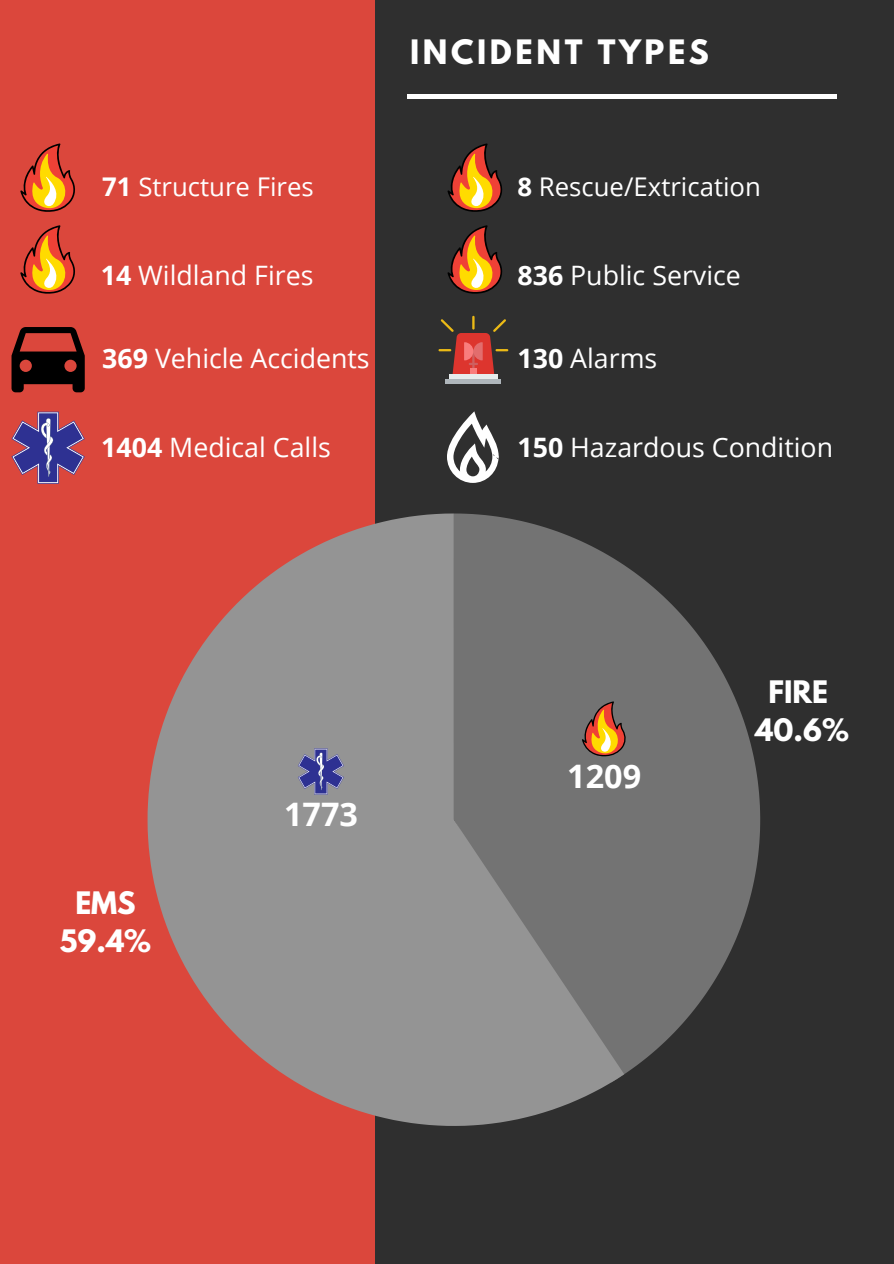
<style>
.page{position:relative;width:894px;height:1264px;background:#fff}
.page>*{position:absolute;margin:0;border:0;box-sizing:border-box;transform-origin:0 0}
.t1{font:700 32.4px "Open Sans";color:#fff}
.t2{font:700 29.85px "League Spartan";letter-spacing:.12em;color:#fff}
.t3{font:700 27.45px/38.1px "League Spartan";color:#fff;text-align:center}
.t4{font:26.7px "Open Sans";color:#fff}
.t5{font:25.8px "Open Sans";color:#fff}
.s1{font-weight:700}
</style>
<div class="page">
<div style="left:0;top:0;width:893px;height:1263px;background:#db473c"></div>
<div style="left:375px;top:0;width:518px;height:1263px;background:#2f2f2f"></div>
<hr style="left:407px;top:95px;width:429px;height:3px;background:#fff">
<svg style="left:624px;top:565px;width:136px;height:510px;fill:#737373"></svg>
<svg style="left:147px;top:513px;width:477px;height:612px;fill:#949494"></svg>
<svg style="left:453px;top:513px;width:1px;height:306px"></svg>
<svg style="left:20px;top:143px;width:55px;height:69px"></svg>
<svg style="left:20px;top:225px;width:55px;height:69px"></svg>
<svg style="left:12px;top:327px;width:73px;height:65px"></svg>
<svg style="left:12px;top:411px;width:73px;height:73px"></svg>
<svg style="left:447px;top:143px;width:55px;height:69px"></svg>
<svg style="left:447px;top:225px;width:55px;height:69px"></svg>
<div style="left:449px;top:374px;width:48px;height:6px;background:#e7eced"></div>
<svg style="left:438px;top:316px;width:70px;height:59px"></svg>
<hr style="left:445px;top:379px;width:56px;height:4px;background:#afb6bb">
<svg style="left:447px;top:411px;width:51px;height:72px"></svg>
<svg style="left:581px;top:701px;width:45px;height:55px;background:#ac7646"></svg>
<svg style="left:298px;top:748px;width:46px;height:46px;background:#66689d"></svg>
<p class="t2" style="left:410px;top:37px;width:300px">INCIDENT TYPES</p>
<p class="t5" style="left:102px;top:168px;width:213px"><span class="s1">71</span> Structure Fires</p>
<p class="t5" style="left:517px;top:168px;width:245px"><span class="s1">8</span> Rescue/Extrication</p>
<p class="t4" style="left:101px;top:257px;width:214px"><span class="s1">14</span> Wildland Fires</p>
<p class="t4" style="left:517px;top:257px;width:225px"><span class="s1">836</span> Public Service</p>
<p class="t4" style="left:102px;top:340px;width:269px"><span class="s1">369</span> Vehicle Accidents</p>
<p class="t4" style="left:517px;top:340px;width:141px"><span class="s1">130</span> Alarms</p>
<p class="t4" style="left:101px;top:428px;width:231px"><span class="s1">1404</span> Medical Calls</p>
<p class="t4" style="left:517px;top:428px;width:317px"><span class="s1">150</span> Hazardous Condition</p>
<p class="t3" style="left:60px;top:887px;width:93px">EMS<br>59.4%</p>
<p class="t1" style="left:284px;top:791px;width:75px">1773</p>
<p class="t1" style="left:567px;top:753px;width:75px">1209</p>
<p class="t3" style="left:755px;top:676px;width:95px">FIRE<br>40.6%</p>
</div>
